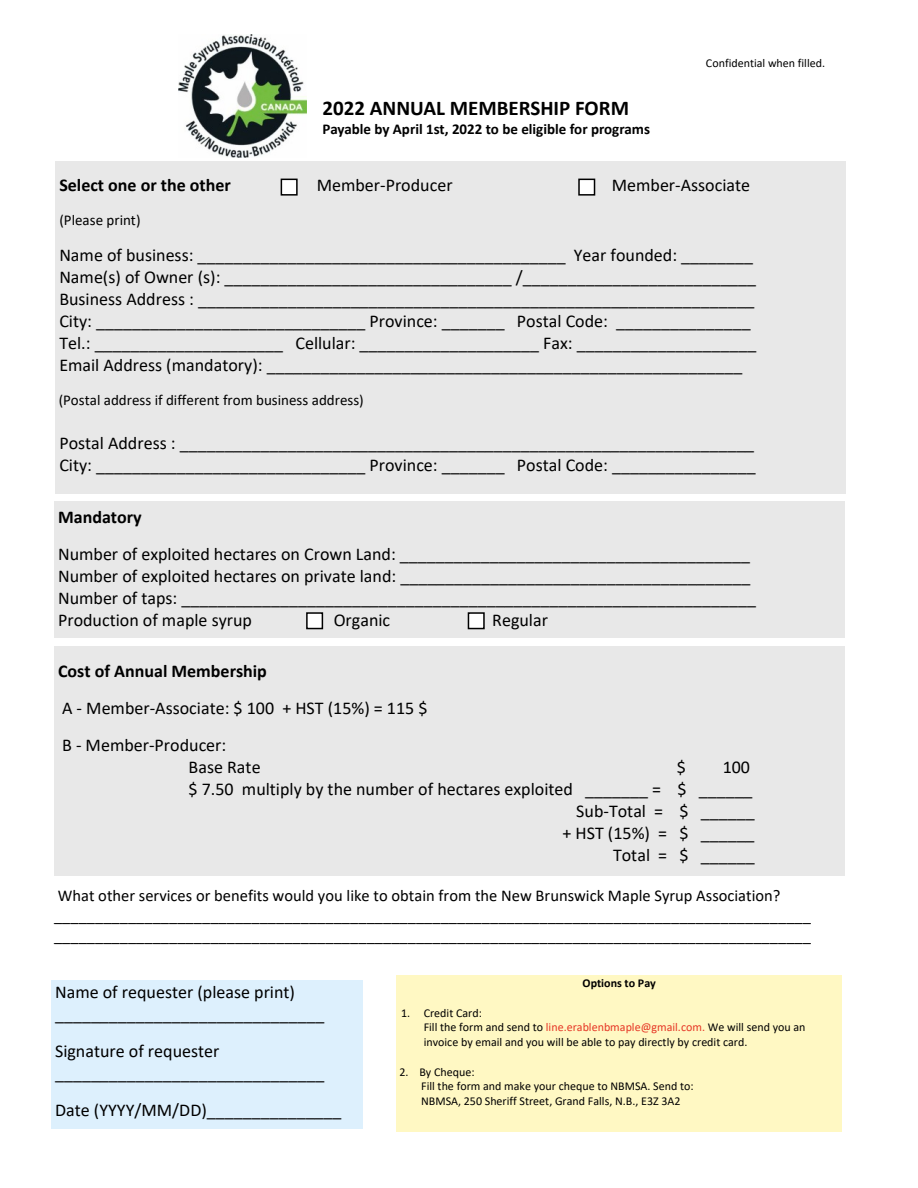
<style>
.page{position:relative;width:918px;height:1188px;background:#fff}
.page>*{position:absolute;margin:0;border:0;box-sizing:border-box;transform-origin:0 0}
.t1{font:700 21px "Calibri";color:#000}
.t2{font:18px/22px "Calibri";color:#000}
.t3{font:700 18px "Calibri";color:#000}
.t4{font:16.5px/20.1px "Calibri";color:#000}
.t5{font:15px "Calibri";color:#000}
.t6{font:700 15px "Calibri";color:#000}
.t7{font:12px/14.7px "Calibri";color:#000}
.t8{font:700 12px "Calibri";color:#000}
.s1{color:#e63726}
</style>
<div class="page">
<div style="left:55px;top:162px;width:791px;height:331px;background:#e8e8e8"></div>
<div style="left:54px;top:502px;width:791px;height:136px;background:#e8e8e8"></div>
<div style="left:306px;top:612px;width:17px;height:17px;background:#fff;border:2px solid #000"></div>
<div style="left:468px;top:612px;width:17px;height:17px;background:#fff;border:2px solid #000"></div>
<div style="left:54px;top:646px;width:791px;height:230px;background:#e8e8e8"></div>
<div style="left:51px;top:980px;width:312px;height:148px;background:#ddf0fd"></div>
<div style="left:397px;top:975px;width:445px;height:156px;background:#fff8c3"></div>
<div style="left:281px;top:179px;width:17px;height:17px;background:#fff;border:2px solid #000"></div>
<div style="left:578px;top:179px;width:17px;height:17px;background:#fff;border:2px solid #000"></div>
<img style="left:179px;top:34px;width:127px;height:124px">
<p class="t1" style="left:323px;top:99px;width:308px">2022 ANNUAL MEMBERSHIP FORM</p>
<p class="t6" style="left:323px;top:123px;width:329px">Payable by April 1st, 2022 to be eligible for programs</p>
<p class="t7" style="left:706px;top:57px;width:121px">Confidential when filled.</p>
<p class="t3" style="left:59px;top:178px;width:173px">Select one or the other</p>
<p class="t2" style="left:317px;top:176px;width:137px">Member-Producer</p>
<p class="t2" style="left:612px;top:176px;width:140px">Member-Associate</p>
<p class="t5" style="left:59px;top:214px;width:83px">(Please print)</p>
<p class="t2" style="left:59px;top:246px;width:698px">Name of business: _________________________________________ Year founded: ________ Name(s) of Owner (s): ________________________________ /__________________________ Business Address : ______________________________________________________________ City: ______________________________ Province: _______ Postal Code: _______________ Tel.: _____________________ Cellular: ____________________ Fax: ____________________ Email Address (mandatory): _____________________________________________________</p>
<p class="t5" style="left:59px;top:394px;width:307px">(Postal address if different from business address)</p>
<p class="t2" style="left:59px;top:433px;width:698px">Postal Address : ________________________________________________________________<br>City: ______________________________ Province: _______ Postal Code: ________________</p>
<p class="t3" style="left:58px;top:509px;width:85px">Mandatory</p>
<p class="t2" style="left:58px;top:544px;width:699px">Number of exploited hectares on Crown Land: _______________________________________ Number of exploited hectares on private land: _______________________________________ Number of taps: ________________________________________________________________ Production of maple syrup</p>
<p class="t2" style="left:334px;top:610px;width:58px">Organic</p>
<p class="t2" style="left:492px;top:610px;width:57px">Regular</p>
<p class="t3" style="left:58px;top:664px;width:210px">Cost of Annual Membership</p>
<p class="t2" style="left:62px;top:691px;width:367px;line-height:37px">A - Member-Associate: $ 100 + HST (15%) = 115 $<br>B - Member-Producer:</p>
<p class="t2" style="left:189px;top:758px;width:73px">Base Rate</p>
<p class="t2" style="left:677px;top:758px;width:11px">$</p>
<p class="t2" style="left:189px;top:758px;width:568px;text-align:right">100<br>$ 7.50 multiply by the number of hectares exploited _______ = $ ______<br>Sub-Total = $ ______<br>+ HST (15%) = $ ______<br>Total = $ ______</p>
<p class="t4" style="left:54px;top:887px;width:759px">What other services or benefits would you like to obtain from the New Brunswick Maple Syrup Association? ____________________________________________________________________________________________ ____________________________________________________________________________________________</p>
<p class="t2" style="left:55px;top:983px;width:271px">Name of requester (please print) ______________________________</p>
<p class="t2" style="left:55px;top:1042px;width:271px">Signature of requester ______________________________</p>
<p class="t2" style="left:55px;top:1101px;width:288px">Date (YYYY/MM/DD)_______________</p>
<p class="t8" style="left:583px;top:978px;width:75px">Options to Pay</p>
<p class="t7" style="left:424px;top:1006px;width:383px;text-indent:-23px">1. Credit Card:<br>Fill the form and send to <span class="s1">line.erablenbmaple@gmail.com.</span> We will send you an invoice by email and you will be able to pay directly by credit card.</p>
<p class="t7" style="left:421px;top:1065px;width:274px;text-indent:-22px">2. By Cheque:<br>Fill the form and make your cheque to NBMSA. Send to:<br>NBMSA, 250 Sheriff Street, Grand Falls, N.B., E3Z 3A2</p>
</div>
